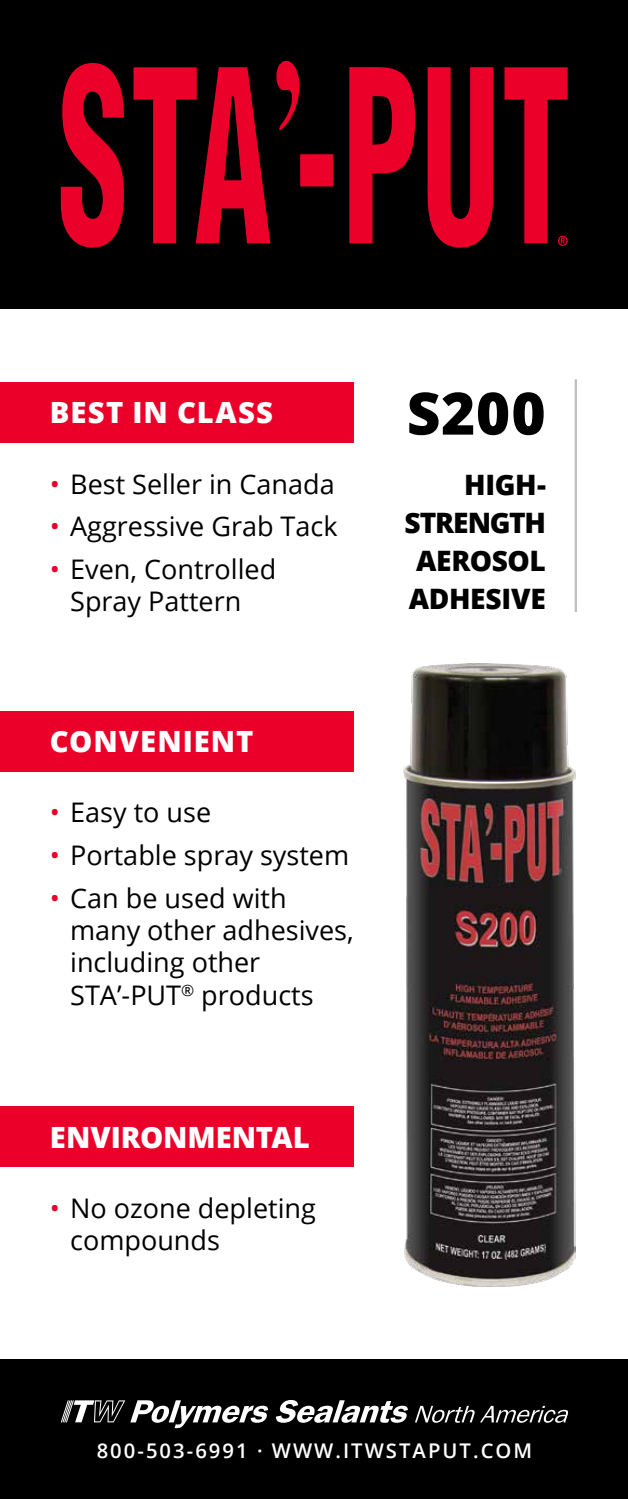
<style>
.page{position:relative;width:628px;height:1499px;background:#fff}
.page>*{position:absolute;margin:0;border:0;box-sizing:border-box;transform-origin:0 0}
.t1{font:800 58.5px "Open Sans";color:#000}
.t2{font:800 29.25px "Open Sans";letter-spacing:.03em;color:#fff}
.t3{font:800 28.12px/38.2px "Open Sans";letter-spacing:-.015em;color:#000;text-align:right}
.t4{font:27px/32.4px "Open Sans";color:#000}
.t5{font:600 20.25px "Open Sans";letter-spacing:.1em;color:#fff}
.s1{color:#eb0029}
</style>
<div class="page">
<div style="left:0;top:1359px;width:628px;height:139px;background:#000"></div>
<div style="left:0;top:0;width:628px;height:308px;background:#000"></div>
<svg style="left:276px;top:61px;width:24px;height:69px"></svg>
<svg style="left:61px;top:62px;width:63px;height:186px"></svg>
<svg style="left:427px;top:67px;width:66px;height:181px"></svg>
<svg style="left:349px;top:67px;width:66px;height:176px"></svg>
<svg style="left:133px;top:67px;width:137px;height:176px"></svg>
<div style="left:300px;top:154px;width:33px;height:32px;background:#eb0029"></div>
<svg style="left:504px;top:67px;width:63px;height:179px"></svg>
<svg style="left:61px;top:1400px;width:207px;height:28px"></svg>
<svg style="left:276px;top:1400px;width:132px;height:22px"></svg>
<svg style="left:415px;top:1405px;width:59px;height:17px"></svg>
<svg style="left:480px;top:1405px;width:88px;height:17px"></svg>
<div style="left:0;top:382px;width:354px;height:60px;background:#eb0029"></div>
<div style="left:0;top:1106px;width:354px;height:60px;background:#eb0029"></div>
<div style="left:0;top:710px;width:354px;height:61px;background:#eb0029"></div>
<img style="left:404px;top:663px;width:172px;height:623px">
<hr style="left:574px;top:379px;width:3px;height:233px;background:#bcbec0">
<p class="t2" style="left:50px;top:390px;width:225px">BEST IN CLASS</p>
<p class="t4" style="left:50px;top:467px;width:286px"><span class="s1">•</span> Best Seller in Canada</p>
<p class="t4" style="left:50px;top:509px;width:289px"><span class="s1">•</span> Aggressive Grab Tack</p>
<p class="t4" style="left:50px;top:552px;width:228px;text-align:center"><span class="s1">•</span> Even, Controlled<br>Spray Pattern</p>
<p class="t2" style="left:50px;top:719px;width:110px">CONVENIENT</p>
<p class="t4" style="left:50px;top:795px;width:163px"><span class="s1">•</span> Easy to use</p>
<p class="t4" style="left:50px;top:838px;width:301px"><span class="s1">•</span> Portable spray system</p>
<p class="t4" style="left:70px;top:881px;width:285px;text-indent:-20px"><span class="s1">•</span> Can be used with many other adhesives, including other<br>STA’-PUT<sup>®</sup> products</p>
<p class="t2" style="left:50px;top:1114px;width:185px">ENVIRONMENTAL</p>
<p class="t4" style="left:70px;top:1191px;width:247px;text-indent:-20px"><span class="s1">•</span> No ozone depleting compounds</p>
<h1 class="t1" style="left:407px;top:369px;width:140px">S200</h1>
<p class="t3" style="left:464px;top:464px;width:83px">HIGH-</p>
<p class="t3" style="left:404px;top:502px;width:18px">STREN</p>
<p class="t3" style="left:490px;top:502px;width:58px">GTH</p>
<p class="t3" style="left:416px;top:540px;width:20px">AER</p>
<p class="t3" style="left:409px;top:540px;width:135px">OSOL<br>ADHESIVE</p>
<p class="t5" style="left:97px;top:1437px;width:437px">800-503-6991 · WWW.ITWSTAPUT.COM</p>
</div>
